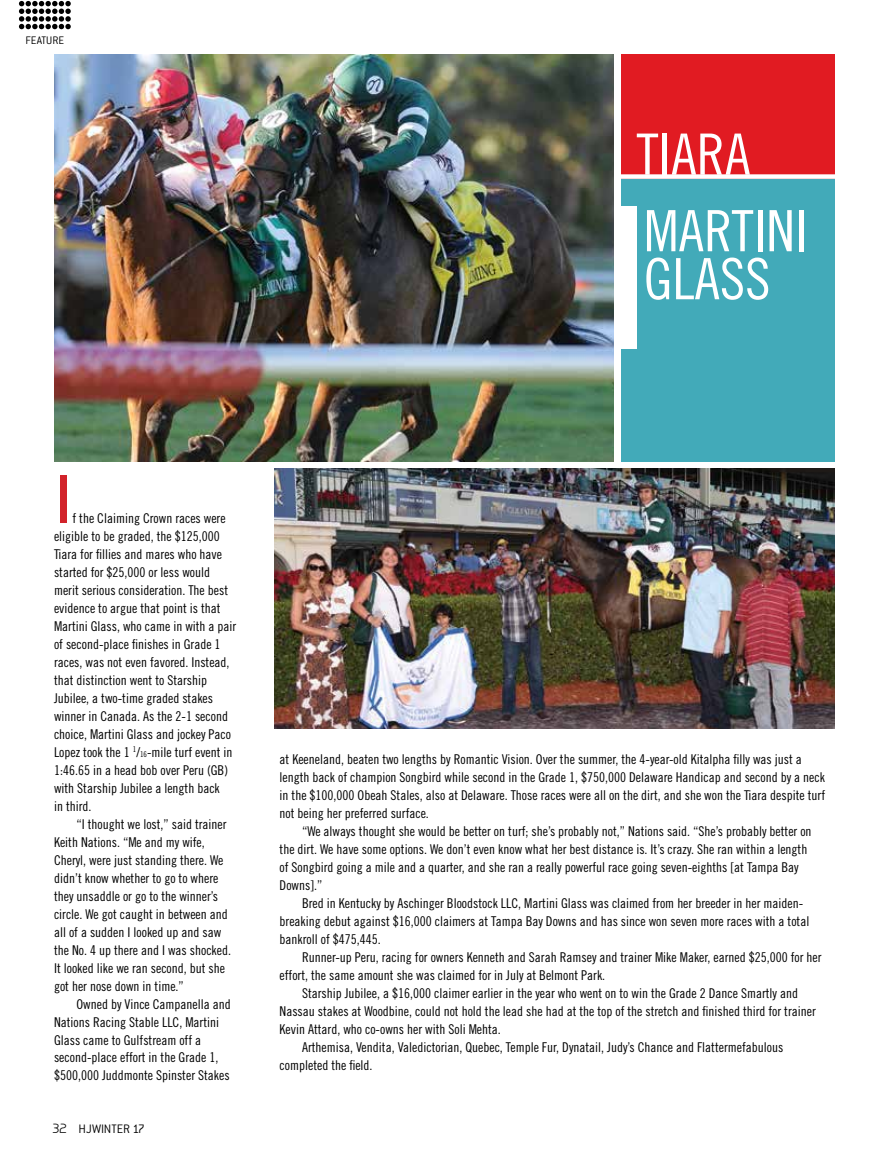
<style>
.page{position:relative;width:885px;height:1161px;background:#fff}
.page>*{position:absolute;margin:0;border:0;box-sizing:border-box;transform-origin:0 0}
.t1{font:66.6px "Helvetica";color:#d2232a}
.t2{font:57px/48px "Trade Gothic Cond Eighteen";color:#fff}
.t3{font:13.5px/18px "Trade Gothic Cond Eighteen";color:#000}
.t4{font:300 13.5px "Conduit ITC";color:#000}
.t5{font:300 12px "Conduit ITC";color:#000}
.s1{font-size:7.8px}
.s2{font-family:"Base 4";font-weight:400;font-size:10.5px}
</style>
<div class="page">
<img style="left:54px;top:54px;width:559px;height:408px">
<img style="left:275px;top:468px;width:559px;height:261px">
<div style="left:621px;top:165px;width:213px;height:297px;background:#42aab9"></div>
<div style="left:621px;top:54px;width:213px;height:125px;background:#e11b22"></div>
<div style="left:618px;top:174px;width:226px;height:5px;background:#fff"></div>
<div style="left:621px;top:207px;width:15px;height:142px;background:#fff"></div>
<svg style="left:19px;top:1px;width:52px;height:28px"></svg>
<p class="t5" style="left:25px;top:33px;width:40px">FEATURE</p>
<h2 class="t2" style="left:636px;top:130px;width:115px">TIARA</h2>
<h2 class="t2" style="left:643px;top:206px;width:165px">MARTINI<br>GLASS</h2>
<h1 class="t1" style="left:54px;top:448px;width:20px">I</h1>
<p class="t3" style="left:54px;top:509px;width:184px;text-indent:19px">f the Claiming Crown races were eligible to be graded, the $125,000<br>Tiara for fillies and mares who have started for $25,000 or less would merit serious consideration. The best evidence to argue that point is that Martini Glass, who came in with a pair of second-place finishes in Grade 1 races, was not even favored. Instead, that distinction went to Starship Jubilee, a two-time graded stakes winner in Canada. As the 2-1 second choice, Martini Glass and jockey Paco Lopez took the 1 <sup>1</sup>/<span class="s1">16</span>-mile turf event in 1:46.65 in a head bob over Peru (GB) with Starship Jubilee a length back<br>in third.</p>
<p class="t3" style="left:54px;top:815px;width:178px;text-indent:23px">“I thought we lost,” said trainer Keith Nations. “Me and my wife, Cheryl, were just standing there. We didn’t know whether to go to where they unsaddle or go to the winner’s circle. We got caught in between and all of a sudden I looked up and saw the No. 4 up there and I was shocked.<br>It looked like we ran second, but she got her nose down in time.”</p>
<p class="t3" style="left:54px;top:995px;width:178px;text-indent:23px">Owned by Vince Campanella and Nations Racing Stable LLC, Martini Glass came to Gulfstream off a second-place effort in the Grade 1, $500,000 Juddmonte Spinster Stakes</p>
<p class="t4" style="left:52px;top:1122px;width:94px"><span class="s2">32</span> HJWINTER 17</p>
<p class="t3" style="left:279px;top:750px;width:547px">at Keeneland, beaten two lengths by Romantic Vision. Over the summer, the 4-year-old Kitalpha filly was just a length back of champion Songbird while second in the Grade 1, $750,000 Delaware Handicap and second by a neck in the $100,000 Obeah Stales, also at Delaware. Those races were all on the dirt, and she won the Tiara despite turf not being her preferred surface.</p>
<p class="t3" style="left:279px;top:822px;width:533px;text-indent:23px">“We always thought she would be better on turf; she’s probably not,” Nations said. “She’s probably better on the dirt. We have some options. We don’t even know what her best distance is. It’s crazy. She ran within a length of Songbird going a mile and a quarter, and she ran a really powerful race going seven-eighths [at Tampa Bay Downs].”</p>
<p class="t3" style="left:279px;top:894px;width:531px;text-indent:23px">Bred in Kentucky by Aschinger Bloodstock LLC, Martini Glass was claimed from her breeder in her maiden&shy;breaking debut against $16,000 claimers at Tampa Bay Downs and has since won seven more races with a total bankroll of $475,445.</p>
<p class="t3" style="left:302px;top:948px;width:521px">Runner-up Peru, racing for owners Kenneth and Sarah Ramsey and trainer Mike Maker, earned $25,000 for her</p>
<p class="t3" style="left:279px;top:966px;width:327px">effort, the same amount she was claimed for in July at Belmont Park.</p>
<p class="t3" style="left:302px;top:984px;width:497px">Starship Jubilee, a $16,000 claimer earlier in the year who went on to win the Grade 2 Dance Smartly and</p>
<p class="t3" style="left:279px;top:1002px;width:537px">Nassau stakes at Woodbine, could not hold the lead she had at the top of the stretch and finished third for trainer</p>
<p class="t3" style="left:279px;top:1020px;width:223px">Kevin Attard, who co-owns her with Soli Mehta.</p>
<p class="t3" style="left:302px;top:1038px;width:482px">Arthemisa, Vendita, Valedictorian, Quebec, Temple Fur, Dynatail, Judy’s Chance and Flattermefabulous</p>
<p class="t3" style="left:279px;top:1056px;width:94px">completed the field.</p>
</div>
